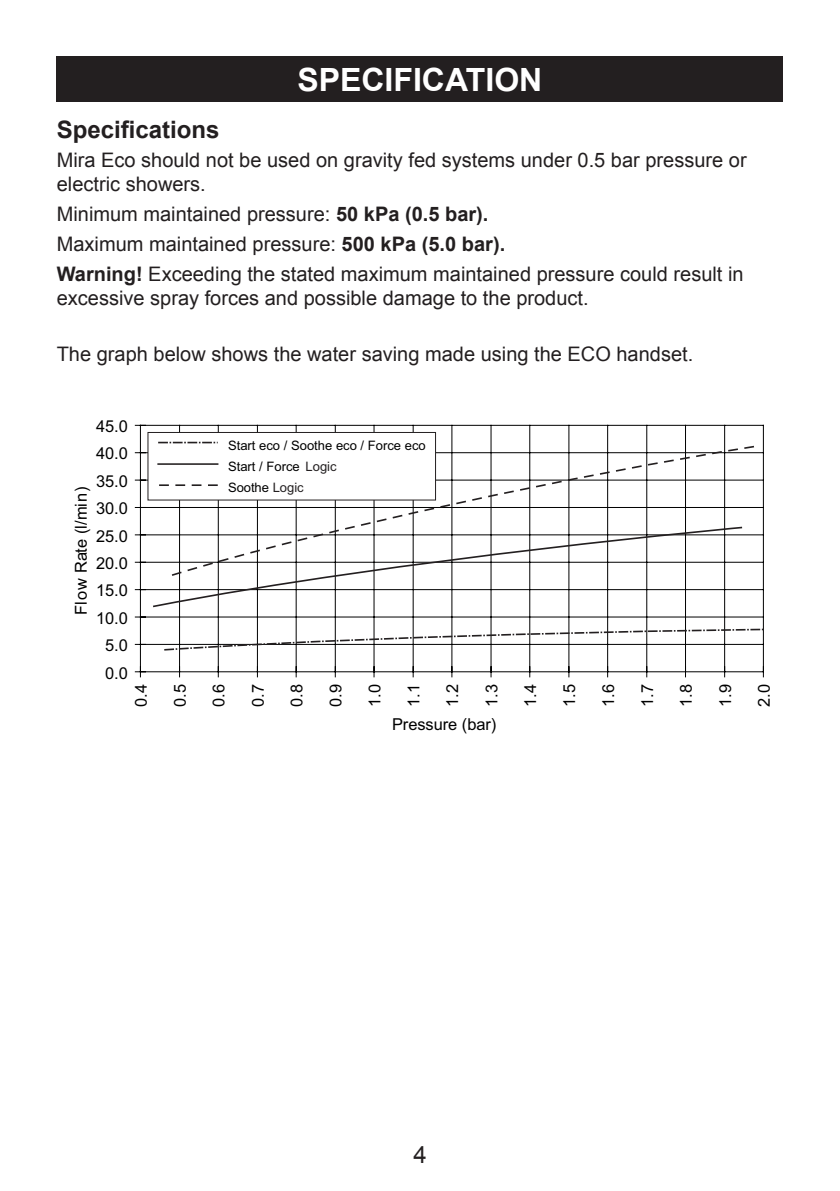
<style>
.page{position:relative;width:840px;height:1191px;background:#fff}
.page>*{position:absolute;margin:0;border:0;box-sizing:border-box;transform-origin:0 0}
.Heading_1{font:700 32px "Arial";color:#fff}
.t1{font:700 24px "Arial";color:#231f20}
.t2{font:24px "Arial";color:#231f20}
._1_2_3{font:20px/24px "Arial";color:#231f20}
.t3{font:16.4px "Arial";letter-spacing:-.005em;color:#000}
.t4{font:13px/21.4px "Arial";color:#000}
.s1{font-weight:700}
.s2{color:#231f20}
</style>
<div class="page">
<div style="left:57px;top:57px;width:725px;height:45px;background:#231f20"></div>
<hr style="left:140px;top:644px;width:623px;height:1px;background:#000">
<hr style="left:140px;top:616px;width:623px;height:1px;background:#000">
<hr style="left:140px;top:589px;width:623px;height:1px;background:#000">
<hr style="left:140px;top:562px;width:623px;height:1px;background:#000">
<hr style="left:140px;top:534px;width:623px;height:1px;background:#000">
<hr style="left:140px;top:507px;width:623px;height:1px;background:#000">
<hr style="left:140px;top:480px;width:623px;height:1px;background:#000">
<hr style="left:140px;top:452px;width:623px;height:1px;background:#000">
<hr style="left:140px;top:425px;width:623px;height:1px;background:#000">
<hr style="left:179px;top:425px;width:1px;height:247px;background:#000">
<hr style="left:218px;top:425px;width:1px;height:247px;background:#000">
<hr style="left:257px;top:425px;width:1px;height:247px;background:#000">
<hr style="left:295px;top:425px;width:1px;height:247px;background:#000">
<hr style="left:335px;top:425px;width:1px;height:247px;background:#000">
<hr style="left:373px;top:425px;width:1px;height:247px;background:#000">
<hr style="left:412px;top:425px;width:1px;height:247px;background:#000">
<hr style="left:451px;top:425px;width:1px;height:247px;background:#000">
<hr style="left:490px;top:425px;width:1px;height:247px;background:#000">
<hr style="left:529px;top:425px;width:1px;height:247px;background:#000">
<hr style="left:568px;top:425px;width:1px;height:247px;background:#000">
<hr style="left:607px;top:425px;width:1px;height:247px;background:#000">
<hr style="left:646px;top:425px;width:1px;height:247px;background:#000">
<hr style="left:684px;top:425px;width:1px;height:247px;background:#000">
<hr style="left:723px;top:425px;width:1px;height:247px;background:#000">
<hr style="left:762px;top:425px;width:1px;height:247px;background:#000">
<hr style="left:140px;top:425px;width:1px;height:247px;background:#000">
<hr style="left:140px;top:671px;width:623px;height:1px;background:#000">
<svg style="left:135px;top:666px;width:10px;height:11px"></svg>
<svg style="left:171px;top:444px;width:586px;height:119px"></svg>
<svg style="left:151px;top:526px;width:592px;height:82px"></svg>
<svg style="left:162px;top:628px;width:602px;height:23px"></svg>
<div style="left:148px;top:432px;width:287px;height:68px;background:#fff;border:1px solid #231f20"></div>
<svg style="left:158px;top:442px;width:59px;height:1px"></svg>
<hr style="left:158px;top:463px;width:59px;height:2px;background:#231f20">
<svg style="left:160px;top:484px;width:58px;height:2px"></svg>
<p class="Heading_1" style="left:297px;top:59px;width:246px">SPECIFICATION</p>
<p class="t1" style="left:57px;top:113px;width:164px">Specifications</p>
<p class="_1_2_3" style="left:57px;top:149px;width:691px">Mira Eco should not be used on gravity fed systems under 0.5 bar pressure or electric showers.</p>
<p class="_1_2_3" style="left:57px;top:202px;width:433px">Minimum maintained pressure: <span class="s1">50 kPa (0.5 bar).</span></p>
<p class="_1_2_3" style="left:57px;top:232px;width:449px">Maximum maintained pressure: <span class="s1">500 kPa (5.0 bar).</span></p>
<p class="_1_2_3" style="left:57px;top:262px;width:688px"><span class="s1">Warning!</span> Exceeding the stated maximum maintained pressure could result in excessive spray forces and possible damage to the product.</p>
<p class="_1_2_3" style="left:57px;top:342px;width:637px">The graph below shows the water saving made using the ECO handset.</p>
<p class="t3" style="left:96px;top:415px;width:33px">45.0</p>
<p class="t3" style="left:96px;top:443px;width:33px">40.0</p>
<p class="t3" style="left:96px;top:470px;width:33px">35.0</p>
<p class="t3" style="left:70px;top:614px;width:129px;rotate:-90deg">Flow Rate (l/min)</p>
<p class="t3" style="left:96px;top:498px;width:33px">30.0</p>
<p class="t3" style="left:96px;top:525px;width:33px">25.0</p>
<p class="t3" style="left:96px;top:552px;width:33px">20.0</p>
<p class="t3" style="left:96px;top:580px;width:33px">15.0</p>
<p class="t3" style="left:96px;top:607px;width:33px">10.0</p>
<p class="t3" style="left:105px;top:634px;width:24px">5.0</p>
<p class="t3" style="left:105px;top:662px;width:24px">0.0</p>
<p class="t4" style="left:228px;top:434px;width:199px">Start eco / Soothe eco / Force eco<br>Start / Force <span class="s2">Logic<br></span>Soothe <span class="s2">Logic</span></p>
<p class="t3" style="left:130px;top:707px;width:24px;rotate:-90deg">0.4</p>
<p class="t3" style="left:169px;top:707px;width:24px;rotate:-90deg">0.5</p>
<p class="t3" style="left:208px;top:707px;width:24px;rotate:-90deg">0.6</p>
<p class="t3" style="left:247px;top:707px;width:24px;rotate:-90deg">0.7</p>
<p class="t3" style="left:286px;top:707px;width:24px;rotate:-90deg">0.8</p>
<p class="t3" style="left:325px;top:707px;width:24px;rotate:-90deg">0.9</p>
<p class="t3" style="left:363px;top:707px;width:24px;rotate:-90deg">1.0</p>
<p class="t3" style="left:403px;top:707px;width:24px;rotate:-90deg">1.1</p>
<p class="t3" style="left:441px;top:707px;width:24px;rotate:-90deg">1.2</p>
<p class="t3" style="left:480px;top:707px;width:24px;rotate:-90deg">1.3</p>
<p class="t3" style="left:519px;top:707px;width:24px;rotate:-90deg">1.4</p>
<p class="t3" style="left:558px;top:707px;width:24px;rotate:-90deg">1.5</p>
<p class="t3" style="left:597px;top:707px;width:24px;rotate:-90deg">1.6</p>
<p class="t3" style="left:636px;top:707px;width:24px;rotate:-90deg">1.7</p>
<p class="t3" style="left:675px;top:707px;width:24px;rotate:-90deg">1.8</p>
<p class="t3" style="left:714px;top:707px;width:24px;rotate:-90deg">1.9</p>
<p class="t3" style="left:752px;top:707px;width:24px;rotate:-90deg">2.0</p>
<p class="t3" style="left:392px;top:713px;width:106px">Pressure (bar)</p>
<p class="t2" style="left:413px;top:1139px;width:15px">4</p>
</div>
